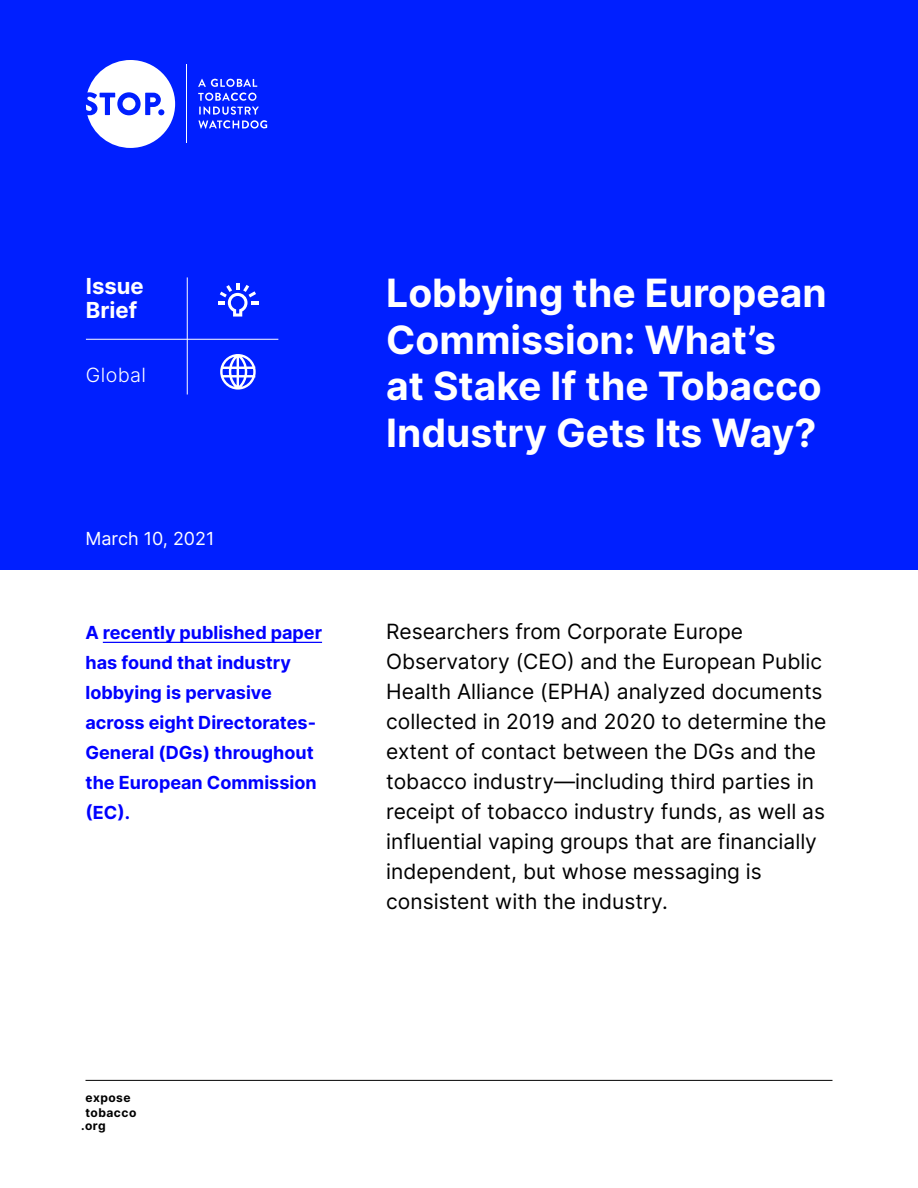
<style>
.page{position:relative;width:918px;height:1188px;background:#fff}
.page>*{position:absolute;margin:0;border:0;box-sizing:border-box;transform-origin:0 0}
.t1{font:700 39px/46.5px "Inter";color:#fff}
.t2{font:700 22.05px/24.6px "Inter";color:#fff}
.t3{font:21px/30px "Inter";color:#000}
.t4{font:300 19.65px "Inter";letter-spacing:.02em;color:#fff}
.t5{font:700 18px/30px "Inter";color:#00f}
.t6{font:18px "Inter";color:#fff}
.t7{font:700 12px "Inter";letter-spacing:.04em;color:#000}
</style>
<div class="page">
<div style="left:0;top:0;width:918px;height:570px;background:#001fff"></div>
<hr style="left:103px;top:642px;width:219px;height:1px;background:#00f">
<hr style="left:187px;top:277px;width:1px;height:118px;background:#fff">
<hr style="left:86px;top:339px;width:192px;height:1px;background:#fff">
<svg style="left:220px;top:354px;width:36px;height:36px"></svg>
<svg style="left:218px;top:283px;width:40px;height:34px"></svg>
<svg style="left:86px;top:60px;width:89px;height:88px"></svg>
<div style="left:123px;top:97px;width:12px;height:13px;background:#fff;border-radius:50%"></div>
<hr style="left:187px;top:65px;width:1px;height:78px;background:#fff">
<svg style="left:198px;top:79px;width:59px;height:8px"></svg>
<svg style="left:198px;top:93px;width:69px;height:36px"></svg>
<hr style="left:86px;top:1080px;width:747px;height:1px;background:#000">
<p class="t2" style="left:86px;top:274px;width:59px">Issue<br>Brief</p>
<p class="t4" style="left:86px;top:364px;width:62px">Global</p>
<p class="t6" style="left:86px;top:526px;width:130px">March 10, 2021</p>
<p class="t5" style="left:86px;top:618px;width:238px">A recently published paper has found that industry lobbying is pervasive across eight Directorates-<br>General (DGs) throughout the European Commission (EC).</p>
<h1 class="t1" style="left:386px;top:270px;width:442px">Lobbying the European<br>Commission: What’s<br>at Stake If the Tobacco<br>Industry Gets Its Way?</h1>
<p class="t3" style="left:386px;top:617px;width:442px">Researchers from Corporate Europe Observatory (CEO) and the European Public Health Alliance (EPHA) analyzed documents collected in 2019 and 2020 to determine the extent of contact between the DGs and the tobacco industry—including third parties in receipt of tobacco industry funds, as well as influential vaping groups that are financially independent, but whose messaging is consistent with the industry.</p>
<p class="t7" style="left:86px;top:1091px;width:47px">expose</p>
<p class="t7" style="left:86px;top:1105px;width:52px">tobacco</p>
<p class="t7" style="left:81px;top:1117px;width:26px">.org</p>
</div>
